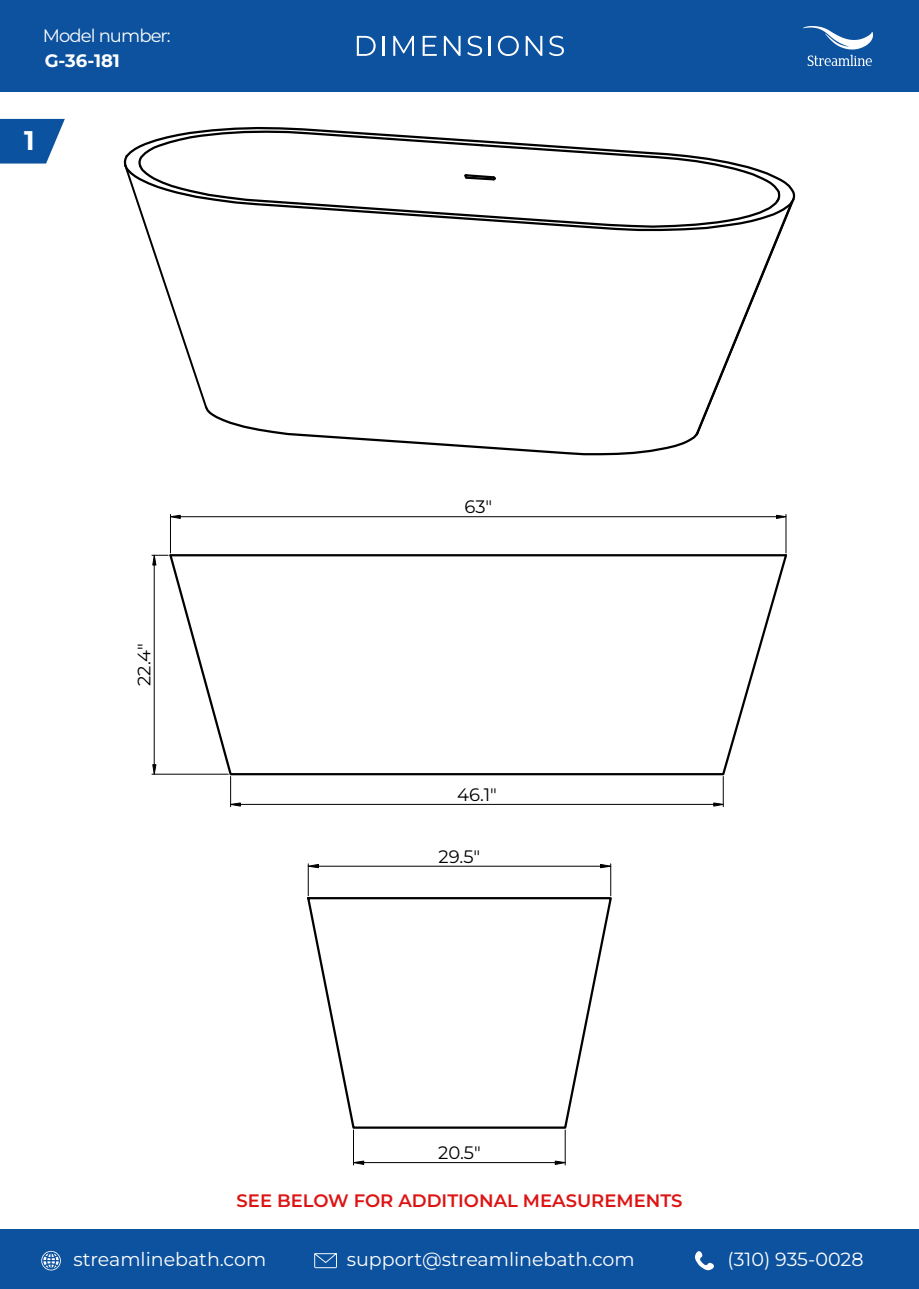
<style>
.page{position:relative;width:919px;height:1289px;background:#fff}
.page>*{position:absolute;margin:0;border:0;box-sizing:border-box;transform-origin:0 0}
.t1{font:100 27px "Montserrat";color:#fff}
.t2{font:19.05px "Montserrat";color:#fff}
.t3{font:100 18px "Montserrat";color:#dd1414}
.t4{font:100 18px "Montserrat";color:#000}
.t5{font:18px "Montserrat";letter-spacing:-.05em;color:#fff}
.t6{font:100 18px "Montserrat";color:#fff}
</style>
<div class="page">
<div style="left:0;top:0;width:918px;height:92px;background:#0d529f"></div>
<div style="left:0;top:1229px;width:918px;height:59px;background:#0d529f"></div>
<svg style="left:695px;top:1251px;width:19px;height:20px"></svg>
<svg style="left:314px;top:1253px;width:23px;height:15px"></svg>
<svg style="left:41px;top:1250px;width:20px;height:20px"></svg>
<svg style="left:357px;top:36px;width:18px;height:20px"></svg>
<hr style="left:382px;top:36px;width:2px;height:20px;background:#fff">
<svg style="left:393px;top:36px;width:21px;height:20px"></svg>
<svg style="left:422px;top:36px;width:14px;height:20px"></svg>
<svg style="left:444px;top:36px;width:16px;height:20px"></svg>
<svg style="left:467px;top:36px;width:15px;height:20px"></svg>
<hr style="left:489px;top:36px;width:2px;height:20px;background:#fff">
<svg style="left:498px;top:36px;width:20px;height:20px"></svg>
<svg style="left:525px;top:36px;width:17px;height:20px"></svg>
<svg style="left:549px;top:36px;width:15px;height:20px"></svg>
<img style="left:803px;top:27px;width:69px;height:38px">
<svg style="left:0;top:119px;width:65px;height:44px;background:#2e6bad"></svg>
<svg style="left:123px;top:129px;width:673px;height:327px"></svg>
<svg style="left:168px;top:552px;width:619px;height:224px"></svg>
<hr style="left:170px;top:514px;width:1px;height:39px;background:#000">
<hr style="left:785px;top:514px;width:1px;height:39px;background:#000">
<hr style="left:180px;top:516px;width:596px;height:1px;background:#000">
<svg style="left:170px;top:514px;width:11px;height:5px"></svg>
<svg style="left:775px;top:514px;width:11px;height:5px"></svg>
<hr style="left:152px;top:773px;width:76px;height:1px;background:#000">
<hr style="left:154px;top:565px;width:1px;height:199px;background:#000">
<svg style="left:152px;top:554px;width:16px;height:12px"></svg>
<svg style="left:152px;top:764px;width:5px;height:11px"></svg>
<hr style="left:170px;top:554px;width:615px;height:2px;background:#000">
<hr style="left:722px;top:776px;width:1px;height:30px;background:#000">
<hr style="left:230px;top:776px;width:1px;height:30px;background:#000">
<hr style="left:240px;top:804px;width:473px;height:1px;background:#000">
<svg style="left:713px;top:802px;width:11px;height:5px"></svg>
<svg style="left:230px;top:802px;width:11px;height:5px"></svg>
<svg style="left:307px;top:895px;width:305px;height:234px"></svg>
<hr style="left:308px;top:863px;width:1px;height:32px;background:#000">
<hr style="left:610px;top:863px;width:1px;height:32px;background:#000">
<hr style="left:318px;top:865px;width:282px;height:1px;background:#000">
<svg style="left:307px;top:863px;width:12px;height:5px"></svg>
<svg style="left:599px;top:863px;width:12px;height:5px"></svg>
<hr style="left:353px;top:1130px;width:1px;height:35px;background:#000">
<hr style="left:564px;top:1130px;width:1px;height:35px;background:#000">
<hr style="left:363px;top:1162px;width:192px;height:1px;background:#000">
<svg style="left:354px;top:1160px;width:10px;height:5px"></svg>
<svg style="left:554px;top:1160px;width:12px;height:5px"></svg>
<p class="t5" style="left:43px;top:23px;width:129px">Model number:</p>
<p class="t6" style="left:45px;top:48px;width:77px">G-36-181</p>
<h1 class="t1" style="left:24px;top:123px;width:12px">1</h1>
<p class="t4" style="left:132px;top:686px;width:44px;rotate:-90deg">22.4″</p>
<p class="t4" style="left:464px;top:494px;width:29px">63″</p>
<p class="t4" style="left:457px;top:782px;width:41px">46.1″</p>
<p class="t4" style="left:438px;top:844px;width:43px">29.5″</p>
<p class="t4" style="left:438px;top:1140px;width:44px">20.5″</p>
<p class="t3" style="left:236px;top:1188px;width:447px">SEE BELOW FOR ADDITIONAL MEASUREMENTS</p>
<p class="t2" style="left:74px;top:1246px;width:194px">streamlinebath.com</p>
<p class="t2" style="left:347px;top:1246px;width:289px">support@streamlinebath.com</p>
<p class="t2" style="left:727px;top:1246px;width:137px">(310) 935-0028</p>
</div>
